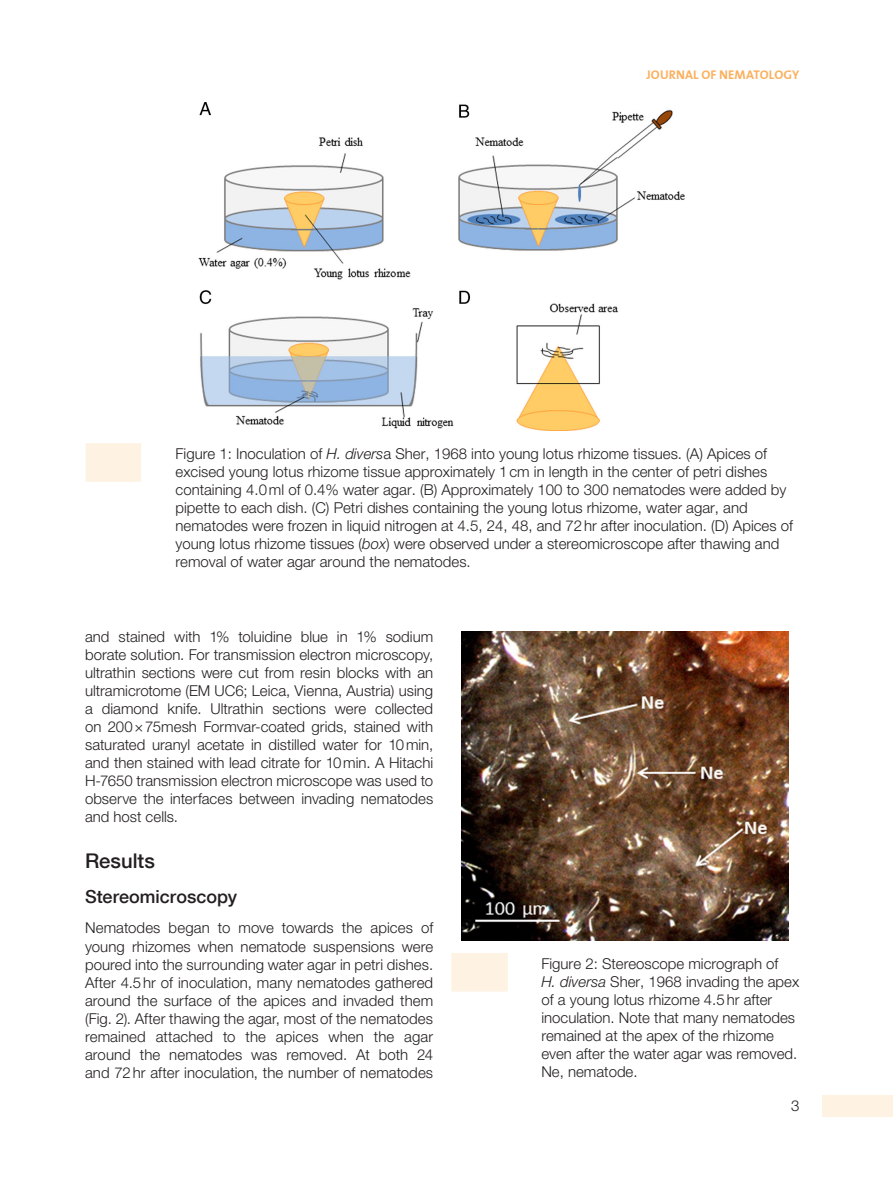
<style>
.page{position:relative;width:893px;height:1178px;background:#fff}
.page>*{position:absolute;margin:0;border:0;box-sizing:border-box;transform-origin:0 0}
.pSec1ttl{font:500 20.25px "Helvetica Neue LT Com";color:#231f20}
.pSec_1and2{font:500 18px "Helvetica Neue LT Com";color:#231f20}
.pFirstpara{font:300 15px/18px "Helvetica Neue LT Pro";letter-spacing:.005em;color:#231f20;text-align:justify}
.pfigure_caption2{font:300 15px/18px "Helvetica Neue LT Pro";color:#231f20}
.pFigureCaption{font:300 15px/18px "Helvetica Neue LT Pro";color:#231f20}
.page-number{font:300 15px "Helvetica Neue LT Pro";color:#231f20}
.t1{font:700 12.75px "The Mix Plain";letter-spacing:.01em;color:#fab05f}
.s1{font-family:"Helvetica Neue LT Std";font-style:italic}
</style>
<div class="page">
<div style="left:823px;top:1095px;width:70px;height:21px;background:#fef2e3"></div>
<div style="left:86px;top:443px;width:55px;height:39px;background:#fef2e3"></div>
<img style="left:199px;top:103px;width:486px;height:328px">
<img style="left:462px;top:631px;width:327px;height:309px">
<div style="left:451px;top:953px;width:57px;height:38px;background:#fef2e3"></div>
<p class="t1" style="left:646px;top:64px;width:154px">JOURNAL OF NEMATOLOGY</p>
<p class="pfigure_caption2" style="left:176px;top:445px;width:619px">Figure 1: Inoculation of <span class="s1">H. divers</span>a Sher, 1968 into young lotus rhizome tissues. (A) Apices of excised young lotus rhizome tissue approximately 1cm in length in the center of petri dishes containing 4.0ml of 0.4% water agar. (B) Approximately 100 to 300 nematodes were added by pipette to each dish. (C) Petri dishes containing the young lotus rhizome, water agar, and nematodes were frozen in liquid nitrogen at 4.5, 24, 48, and 72hr after inoculation. (D) Apices of young lotus rhizome tissues (<span class="s1">box</span>) were observed under a stereomicroscope after thawing and removal of water agar around the nematodes.</p>
<p class="pFirstpara" style="left:85px;top:627px;width:350px">and stained with 1% toluidine blue in 1% sodium borate solution. For transmission electron microscopy, ultrathin sections were cut from resin blocks with an ultramicrotome (EM UC6; Leica, Vienna, Austria) using a diamond knife. Ultrathin sections were collected on 200×75mesh Formvar-coated grids, stained with saturated uranyl acetate in distilled water for 10min, and then stained with lead citrate for 10min. A Hitachi H-7650 transmission electron microscope was used to observe the interfaces between invading nematodes and host cells.</p>
<p class="pSec1ttl" style="left:85px;top:849px;width:71px">Results</p>
<p class="pSec_1and2" style="left:85px;top:885px;width:154px">Stereomicroscopy</p>
<p class="pFirstpara" style="left:85px;top:919px;width:350px">Nematodes began to move towards the apices of young rhizomes when nematode suspensions were poured into the surrounding water agar in petri dishes.<br>After 4.5hr of inoculation, many nematodes gathered around the surface of the apices and invaded them (Fig. 2). After thawing the agar, most of the nematodes remained attached to the apices when the agar around the nematodes was removed. At both 24 and 72hr after inoculation, the number of nematodes</p>
<p class="pFigureCaption" style="left:541px;top:954px;width:259px">Figure 2: Stereoscope micrograph of<br><span class="s1">H. diversa</span> Sher, 1968 invading the apex of a young lotus rhizome 4.5hr after inoculation. Note that many nematodes remained at the apex of the rhizome even after the water agar was removed.<br>Ne, nematode.</p>
<p class="page-number" style="left:791px;top:1096px;width:10px">3</p>
</div>
